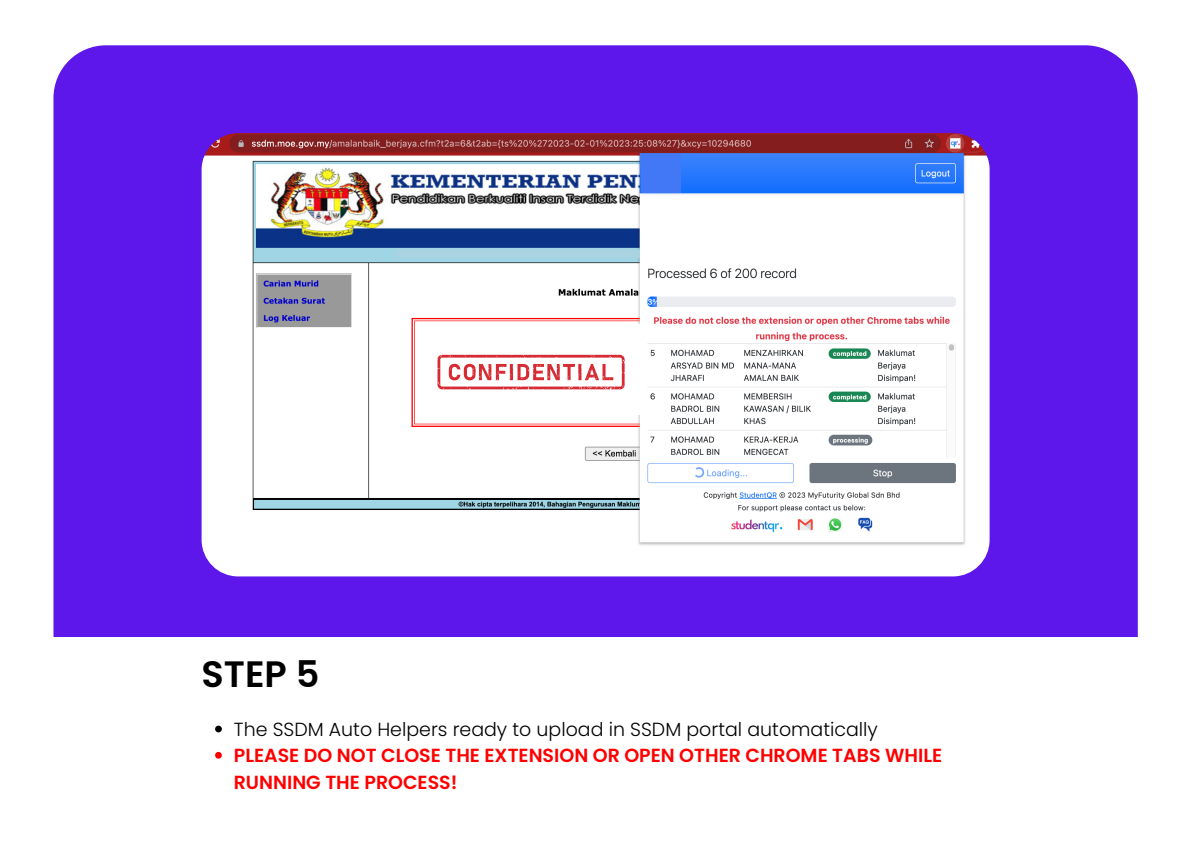
<style>
.page{position:relative;width:1191px;height:843px;background:#fff}
.page>*{position:absolute;margin:0;border:0;box-sizing:border-box;transform-origin:0 0}
.t1{font:600 36.7px "Poppins";color:#000}
.t2{font:600 19px/26.2px "Poppins";color:#f00}
.t3{font:300 19px "Poppins";color:#000}
</style>
<div class="page">
<div style="left:53px;top:45px;width:1084px;height:591px;background:#5e17eb"></div>
<img style="left:201px;top:133px;width:788px;height:443px;border-radius:37px">
<div style="left:646px;top:203px;width:312px;height:59px;background:#fff"></div>
<div style="left:396px;top:250px;width:243px;height:8px;background:#aad3e2"></div>
<div style="left:641px;top:154px;width:39px;height:38px;background:#4278f5"></div>
<div style="left:422px;top:323px;width:217px;height:91px;background:#fff"></div>
<svg style="left:437px;top:355px;width:187px;height:34px"></svg>
<svg style="left:215px;top:725px;width:7px;height:7px"></svg>
<svg style="left:215px;top:751px;width:7px;height:7px"></svg>
<h1 class="t1" style="left:201px;top:648px;width:119px">STEP 5</h1>
<p class="t3" style="left:234px;top:716px;width:645px">The SSDM Auto Helpers ready to upload in SSDM portal automatically</p>
<p class="t2" style="left:234px;top:742px;width:709px">PLEASE DO NOT CLOSE THE EXTENSION OR OPEN OTHER CHROME TABS WHILE<br>RUNNING THE PROCESS!</p>
</div>
